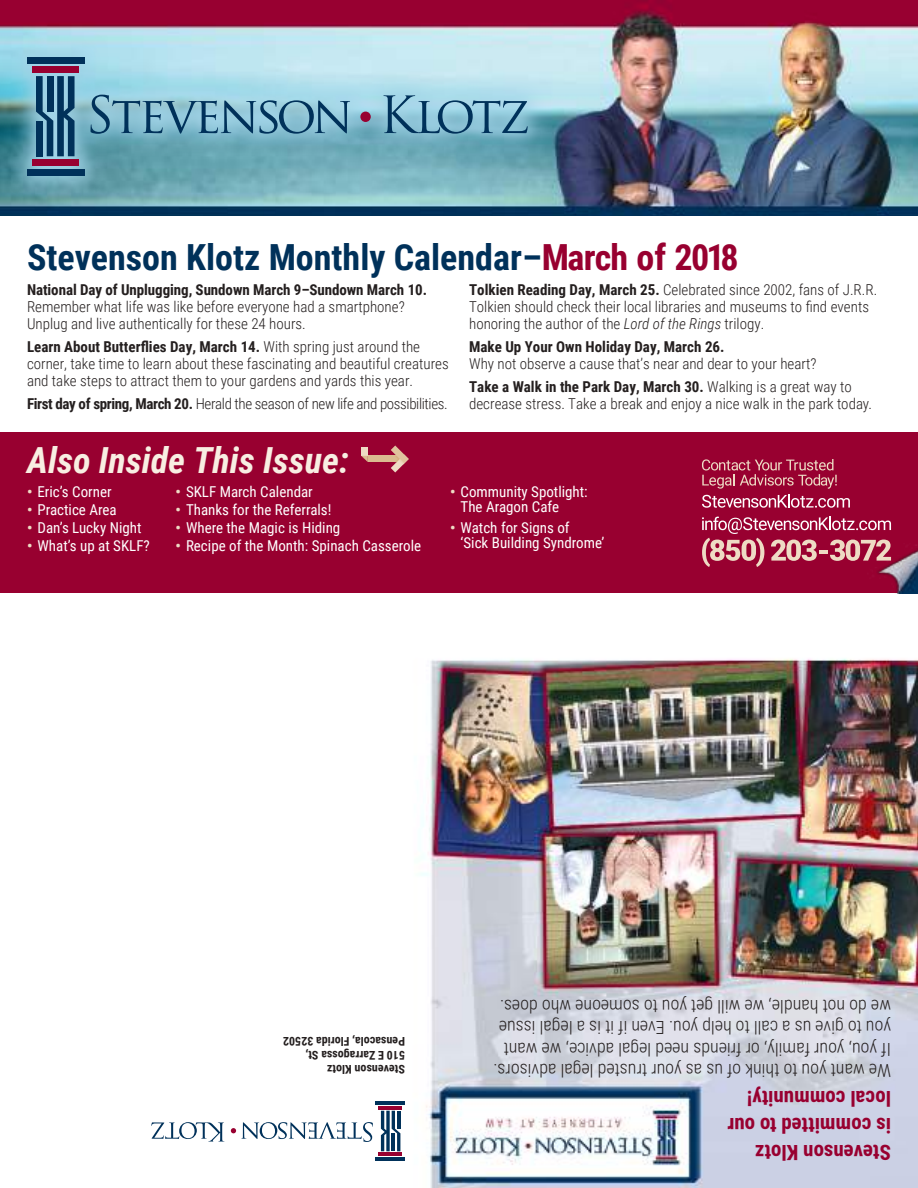
<style>
.page{position:relative;width:918px;height:1188px;background:#fff}
.page>*{position:absolute;margin:0;border:0;box-sizing:border-box;transform-origin:0 0}
.t1{font:700 36px "Roboto Condensed";color:#00315a}
.t2{font:italic 700 36px "Roboto Condensed";color:#f8eee2}
.t3{font:700 21px/27px "Roboto Condensed";color:#980030}
.t4{font:300 18px/21.6px "Roboto Condensed";color:#241f1f}
.t5{font:300 15px/17.2px "Roboto Condensed";color:#241f1f}
.t6{font:15px/15px "Roboto Condensed";color:#fff}
.t7{font:700 15px "Roboto Condensed";letter-spacing:-.005em;color:#241f1f}
.t8{font:300 15px "Roboto Condensed";letter-spacing:-.025em;color:#241f1f}
.t9{font:700 12px/14.4px "Roboto Condensed";color:#241f1f}
.s1{color:#980030}
.s2{font-weight:700}
.s3{font-style:italic}
.s4{font-weight:700;color:#eedbc4}
</style>
<div class="page">
<div style="left:0;top:432px;width:918px;height:162px;background:#980030"></div>
<hr style="left:0;top:0;width:1px;height:999px;background:#f8eee2">
<img style="left:0;top:511px;width:1px;height:83px">
<img style="left:0;top:0;width:918px;height:216px">
<svg style="left:2px;top:31px;width:550px;height:171px;background:#91c5d0"></svg>
<svg style="left:91px;top:95px;width:259px;height:39px;background:#74a8be"></svg>
<div style="left:360px;top:112px;width:11px;height:10px;background:#980030;border-radius:50%"></div>
<svg style="left:383px;top:95px;width:145px;height:39px;background:#76aac1"></svg>
<div style="left:32px;top:67px;width:47px;height:6px;background:#980030"></div>
<div style="left:27px;top:57px;width:57px;height:7px;background:#00315a"></div>
<div style="left:27px;top:169px;width:57px;height:7px;background:#00315a"></div>
<div style="left:32px;top:159px;width:47px;height:7px;background:#980030"></div>
<svg style="left:36px;top:76px;width:39px;height:80px;background:#336587"></svg>
<img style="left:0;top:81px;width:1px;height:306px">
<img style="left:0;top:594px;width:918px;height:594px">
<svg style="left:231px;top:1122px;width:142px;height:20px"></svg>
<svg style="left:151px;top:1122px;width:73px;height:20px"></svg>
<hr style="left:379px;top:1153px;width:23px;height:3px;background:#980030">
<hr style="left:376px;top:1157px;width:29px;height:4px;background:#00315a">
<hr style="left:376px;top:1101px;width:29px;height:3px;background:#00315a">
<hr style="left:379px;top:1106px;width:23px;height:3px;background:#980030">
<svg style="left:381px;top:1111px;width:19px;height:40px"></svg>
<img style="left:855px;top:545px;width:63px;height:49px">
<svg style="left:702px;top:517px;width:189px;height:50px"></svg>
<svg style="left:702px;top:459px;width:148px;height:49px"></svg>
<div style="left:368px;top:456px;width:32px;height:6px;background:#dabb90"></div>
<div style="left:361px;top:448px;width:7px;height:8px;background:#eedbc4"></div>
<svg style="left:361px;top:456px;width:7px;height:6px"></svg>
<svg style="left:391px;top:446px;width:18px;height:26px"></svg>
<h1 class="t1" style="left:27px;top:232px;width:713px">Stevenson Klotz Monthly Calendar–<span class="s1">March of 2018</span></h1>
<p class="t7" style="left:27px;top:279px;width:402px">National Day of Unplugging, Sundown March 9–Sundown March 10.</p>
<p class="t5" style="left:27px;top:297px;width:379px">Remember what life was like before everyone had a smartphone?<br>Unplug and live authentically for these 24 hours.</p>
<p class="t5" style="left:27px;top:337px;width:423px"><span class="s2">Learn About Butterflies Day, March 14.</span> With spring just around the corner, take time to learn about these fascinating and beautiful creatures and take steps to attract them to your gardens and yards this year.</p>
<p class="t8" style="left:27px;top:393px;width:422px"><span class="s2">First day of spring, March 20.</span> Herald the season of new life and possibilities.</p>
<h1 class="t2" style="left:27px;top:434px;width:323px">Also Inside This Issue:</h1>
<p class="t5" style="left:469px;top:280px;width:410px"><span class="s2">Tolkien Reading Day, March 25.</span> Celebrated since 2002, fans of J.R.R.<br>Tolkien should check their local libraries and museums to find events honoring the author of the <span class="s3">Lord of the Rings</span> trilogy.</p>
<p class="t7" style="left:469px;top:336px;width:257px">Make Up Your Own Holiday Day, March 26.</p>
<p class="t5" style="left:469px;top:352px;width:384px;line-height:22.5px">Why not observe a cause that’s near and dear to your heart?<br><span class="s2">Take a Walk in the Park Day, March 30.</span> Walking is a great way to</p>
<p class="t5" style="left:469px;top:394px;width:404px">decrease stress. Take a break and enjoy a nice walk in the park today.</p>
<p class="t6" style="left:27px;top:484px;width:86px"><span class="s4">•</span> Eric’s Corner</p>
<p class="t6" style="left:27px;top:502px;width:91px"><span class="s4">•</span> Practice Area</p>
<p class="t6" style="left:27px;top:520px;width:116px"><span class="s4">•</span> Dan’s Lucky Night</p>
<p class="t6" style="left:27px;top:538px;width:124px"><span class="s4">•</span> What’s up at SKLF?</p>
<p class="t6" style="left:176px;top:484px;width:139px"><span class="s4">•</span> SKLF March Calendar</p>
<p class="t6" style="left:176px;top:502px;width:157px"><span class="s4">•</span> Thanks for the Referrals!</p>
<p class="t6" style="left:176px;top:520px;width:166px"><span class="s4">•</span> Where the Magic is Hiding</p>
<p class="t6" style="left:176px;top:538px;width:247px"><span class="s4">•</span> Recipe of the Month: Spinach Casserole</p>
<p class="t6" style="left:461px;top:484px;width:129px;text-indent:-11px"><span class="s4">•</span> Community Spotlight:<br>The Aragon Cafe</p>
<p class="t6" style="left:461px;top:520px;width:145px;text-indent:-10px"><span class="s4">•</span> Watch for Signs of<br>‘Sick Building Syndrome’</p>
<p class="t9" style="left:405px;top:1077px;width:123px;rotate:-180deg">Stevenson Klotz<br>510 E Zarragossa St,<br>Pensacola, Florida 32502</p>
<p class="t4" style="left:891px;top:1082px;width:399px;rotate:-180deg">We want you to think of us as your trusted legal advisors.<br>If you, your family, or friends need legal advice, we want you to give us a call to help you. Even if it is a legal issue we do not handle, we will get you to someone who does.</p>
<h2 class="t3" style="left:891px;top:1167px;width:165px;rotate:-180deg">Stevenson Klotz<br>is committed to our local community!</h2>
</div>
